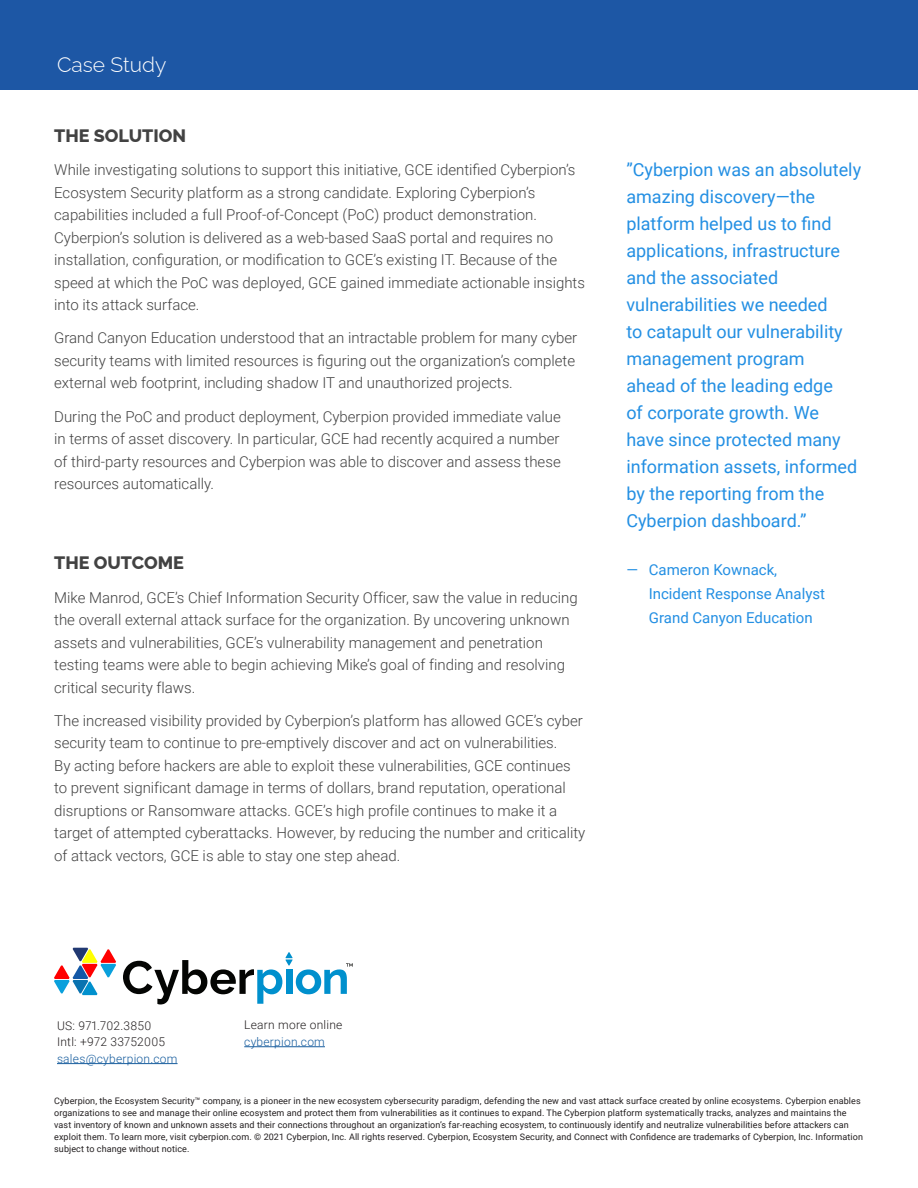
<style>
.page{position:relative;width:918px;height:1188px;background:#fff}
.page>*{position:absolute;margin:0;border:0;box-sizing:border-box;transform-origin:0 0}
.t1{font:300 21px "Raleway";color:#fff}
.t2{font:18px/27px "Roboto";color:#238fe3}
.t3{font:800 18px "Raleway";color:#424242}
.t4{font:300 15px/22.5px "Roboto";color:#424242}
.t5{font:15px/24px "Roboto";color:#238fe3}
.t6{font:300 12px/16.5px "Roboto";letter-spacing:.02em;color:#231f20}
.t7{font:300 12px "Roboto";letter-spacing:.02em;color:#175d9e}
.t8{font:9px/12px "Roboto";letter-spacing:.01em;color:#231f20}
</style>
<div class="page">
<div style="left:0;top:0;width:918px;height:89px;background:#1d57a5"></div>
<svg style="left:54px;top:948px;width:62px;height:47px"></svg>
<svg style="left:123px;top:952px;width:230px;height:52px"></svg>
<hr style="left:57px;top:1063px;width:121px;height:1px;background:#175d9e">
<hr style="left:244px;top:1046px;width:81px;height:1px;background:#175d9e">
<h1 class="t1" style="left:57px;top:57px;width:111px">Case Study</h1>
<p class="t3" style="left:54px;top:129px;width:133px">THE SOLUTION</p>
<p class="t4" style="left:54px;top:158px;width:532px">While investigating solutions to support this initiative, GCE identified Cyberpion’s Ecosystem Security platform as a strong candidate. Exploring Cyberpion’s capabilities included a full Proof-of-Concept (PoC) product demonstration.<br>Cyberpion’s solution is delivered as a web-based SaaS portal and requires no installation, configuration, or modification to GCE’s existing IT. Because of the speed at which the PoC was deployed, GCE gained immediate actionable insights into its attack surface.</p>
<p class="t4" style="left:54px;top:328px;width:525px">Grand Canyon Education understood that an intractable problem for many cyber security teams with limited resources is figuring out the organization’s complete external web footprint, including shadow IT and unauthorized projects.</p>
<p class="t4" style="left:54px;top:406px;width:508px;text-align:justify">During the PoC and product deployment, Cyberpion provided immediate value in terms of asset discovery. In particular, GCE had recently acquired a number of third-party resources and Cyberpion was able to discover and assess these resources automatically.</p>
<p class="t3" style="left:54px;top:556px;width:131px">THE OUTCOME</p>
<p class="t4" style="left:54px;top:585px;width:525px">Mike Manrod, GCE’s Chief Information Security Officer, saw the value in reducing the overall external attack surface for the organization. By uncovering unknown assets and vulnerabilities, GCE’s vulnerability management and penetration testing teams were able to begin achieving Mike’s goal of finding and resolving critical security flaws.</p>
<p class="t4" style="left:54px;top:710px;width:533px">The increased visibility provided by Cyberpion’s platform has allowed GCE’s cyber security team to continue to pre-emptively discover and act on vulnerabilities.<br>By acting before hackers are able to exploit these vulnerabilities, GCE continues to prevent significant damage in terms of dollars, brand reputation, operational disruptions or Ransomware attacks. GCE’s high profile continues to make it a target of attempted cyberattacks. However, by reducing the number and criticality of attack vectors, GCE is able to stay one step ahead.</p>
<p class="t2" style="left:626px;top:158px;width:236px">”Cyberpion was an absolutely amazing discovery—the platform helped us to find applications, infrastructure and the associated vulnerabilities we needed<br>to catapult our vulnerability management program<br>ahead of the leading edge<br>of corporate growth. We<br>have since protected many information assets, informed by the reporting from the<br>Cyberpion dashboard.”</p>
<p class="t5" style="left:649px;top:559px;width:178px;text-indent:-22px">— Cameron Kownack,<br>Incident Response Analyst<br>Grand Canyon Education</p>
<p class="t6" style="left:57px;top:1017px;width:110px">US: 971.702.3850<br>Intl: +972 33752005</p>
<p class="t7" style="left:57px;top:1053px;width:122px">sales@cyberpion.com</p>
<p class="t6" style="left:244px;top:1018px;width:100px">Learn more online</p>
<p class="t7" style="left:244px;top:1036px;width:82px">cyberpion.com</p>
<p class="t8" style="left:54px;top:1096px;width:810px">Cyberpion, the Ecosystem Security™ company, is a pioneer in the new ecosystem cybersecurity paradigm, defending the new and vast attack surface created by online ecosystems. Cyberpion enables organizations to see and manage their online ecosystem and protect them from vulnerabilities as it continues to expand. The Cyberpion platform systematically tracks, analyzes and maintains the vast inventory of known and unknown assets and their connections throughout an organization’s far-reaching ecosystem, to continuously identify and neutralize vulnerabilities before attackers can exploit them. To learn more, visit cyberpion.com. © 2021 Cyberpion, Inc. All rights reserved. Cyberpion, Ecosystem Security, and Connect with Confidence are trademarks of Cyberpion, Inc. Information subject to change without notice.</p>
</div>
